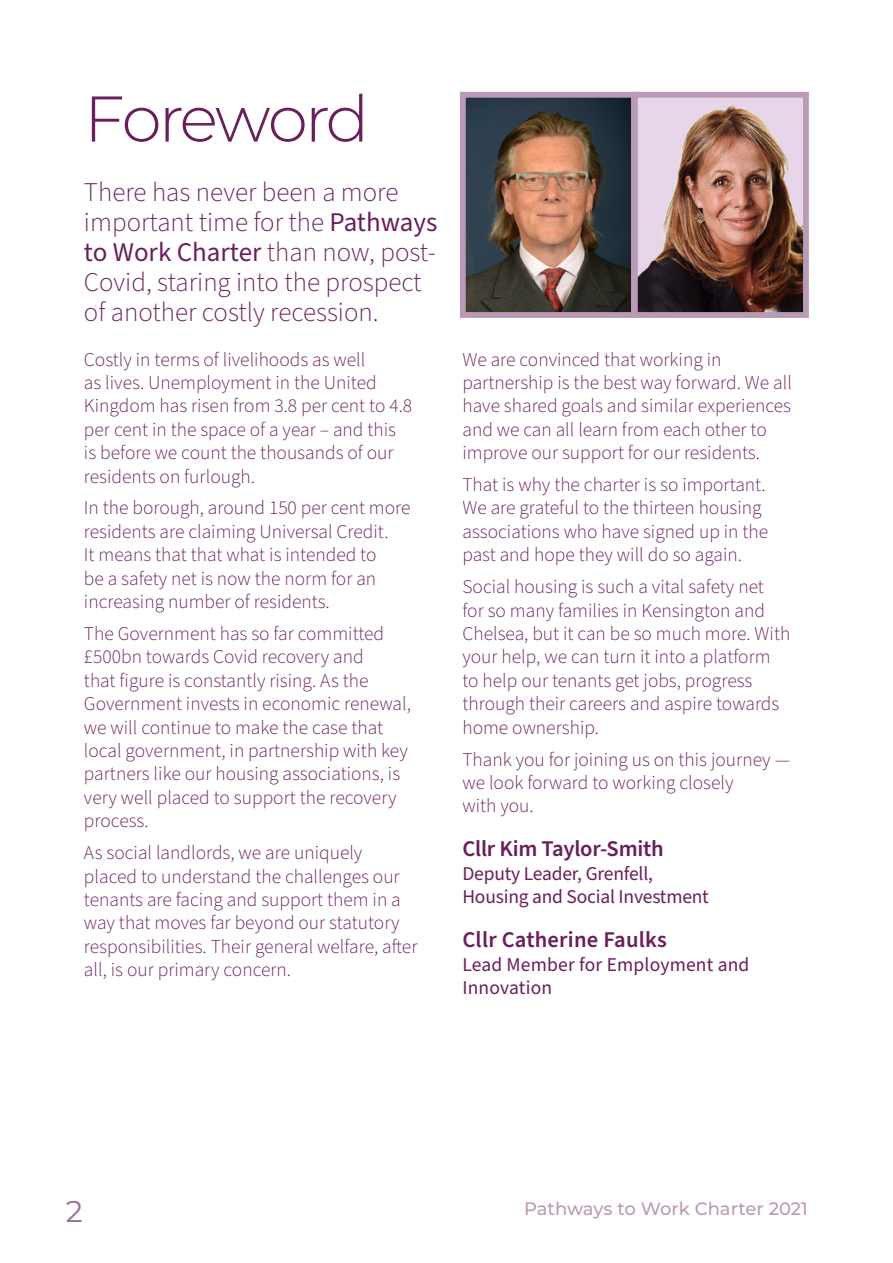
<style>
.page{position:relative;width:893px;height:1263px;background:#fff}
.page>*{position:absolute;margin:0;border:0;box-sizing:border-box;transform-origin:0 0}
.H2{font:300 64.5px "Montserrat";letter-spacing:-.045em;color:#6a1e5c}
.t1{font:30px "Montserrat";color:#9d6d91}
.First_para{font:300 27px/30px "Source Sans Pro";color:#6a1e5c}
.body_12pt{font:600 22.5px "Source Sans Pro";letter-spacing:-.01em;color:#6a1e5c}
.body_12pt-2{font:600 22.5px "Source Sans Pro";letter-spacing:.01em;color:#6a1e5c}
.body_13pt{font:300 19.5px/23.4px "Source Sans Pro";color:#6a1e5c}
.body_12pt-3{font:19.5px/23.4px "Source Sans Pro";letter-spacing:-.01em;color:#6a1e5c}
.body_12pt-4{font:19.5px/23.4px "Source Sans Pro";letter-spacing:.01em;color:#6a1e5c}
.t2{font:500 18px "Montserrat";letter-spacing:-.005em;color:#ba9bb5}
.s1{font-weight:400}
</style>
<div class="page">
<img style="left:467px;top:99px;width:335px;height:212px">
<div style="left:632px;top:92px;width:177px;height:226px;border:6px solid #ba9bb5"></div>
<div style="left:460px;top:92px;width:177px;height:226px;border:6px solid #ba9bb5"></div>
<h1 class="H2" style="left:84px;top:75px;width:287px">Foreword</h1>
<p class="First_para" style="left:84px;top:178px;width:355px">There has never been a more important time for the <span class="s1">Pathways to Work Charter</span> than now, post-<br>Covid, staring into the prospect of another costly recession.</p>
<p class="body_13pt" style="left:84px;top:348px;width:330px">Costly in terms of livelihoods as well<br>as lives. Unemployment in the United Kingdom has risen from 3.8 per cent to 4.8 per cent in the space of a year – and this is before we count the thousands of our residents on furlough.</p>
<p class="body_13pt" style="left:84px;top:497px;width:328px">In the borough, around 150 per cent more residents are claiming Universal Credit.<br>It means that that what is intended to<br>be a safety net is now the norm for an increasing number of residents.</p>
<p class="body_13pt" style="left:84px;top:622px;width:328px">The Government has so far committed £500bn towards Covid recovery and<br>that figure is constantly rising. As the Government invests in economic renewal, we will continue to make the case that local government, in partnership with key partners like our housing associations, is very well placed to support the recovery process.</p>
<p class="body_13pt" style="left:84px;top:841px;width:335px">As social landlords, we are uniquely placed to understand the challenges our tenants are facing and support them in a way that moves far beyond our statutory responsibilities. Their general welfare, after all, is our primary concern.</p>
<p class="body_13pt" style="left:462px;top:348px;width:331px">We are convinced that working in partnership is the best way forward. We all have shared goals and similar experiences and we can all learn from each other to improve our support for our residents.</p>
<p class="body_13pt" style="left:462px;top:473px;width:307px">That is why the charter is so important.<br>We are grateful to the thirteen housing associations who have signed up in the past and hope they will do so again.</p>
<p class="body_13pt" style="left:462px;top:576px;width:329px">Social housing is such a vital safety net<br>for so many families in Kensington and Chelsea, but it can be so much more. With your help, we can turn it into a platform to help our tenants get jobs, progress through their careers and aspire towards home ownership.</p>
<p class="body_13pt" style="left:462px;top:748px;width:329px">Thank you for joining us on this journey — we look forward to working closely<br>with you.</p>
<p class="body_12pt" style="left:462px;top:834px;width:203px">Cllr Kim Taylor-Smith</p>
<p class="body_12pt-3" style="left:462px;top:862px;width:248px">Deputy Leader, Grenfell,<br>Housing and Social Investment</p>
<p class="body_12pt-2" style="left:462px;top:925px;width:206px">Cllr Catherine Faulks</p>
<p class="body_12pt-4" style="left:462px;top:953px;width:288px">Lead Member for Employment and<br>Innovation</p>
<h2 class="t1" style="left:66px;top:1191px;width:19px">2</h2>
<p class="t2" style="left:524px;top:1195px;width:285px">Pathways to Work Charter 2021</p>
</div>
